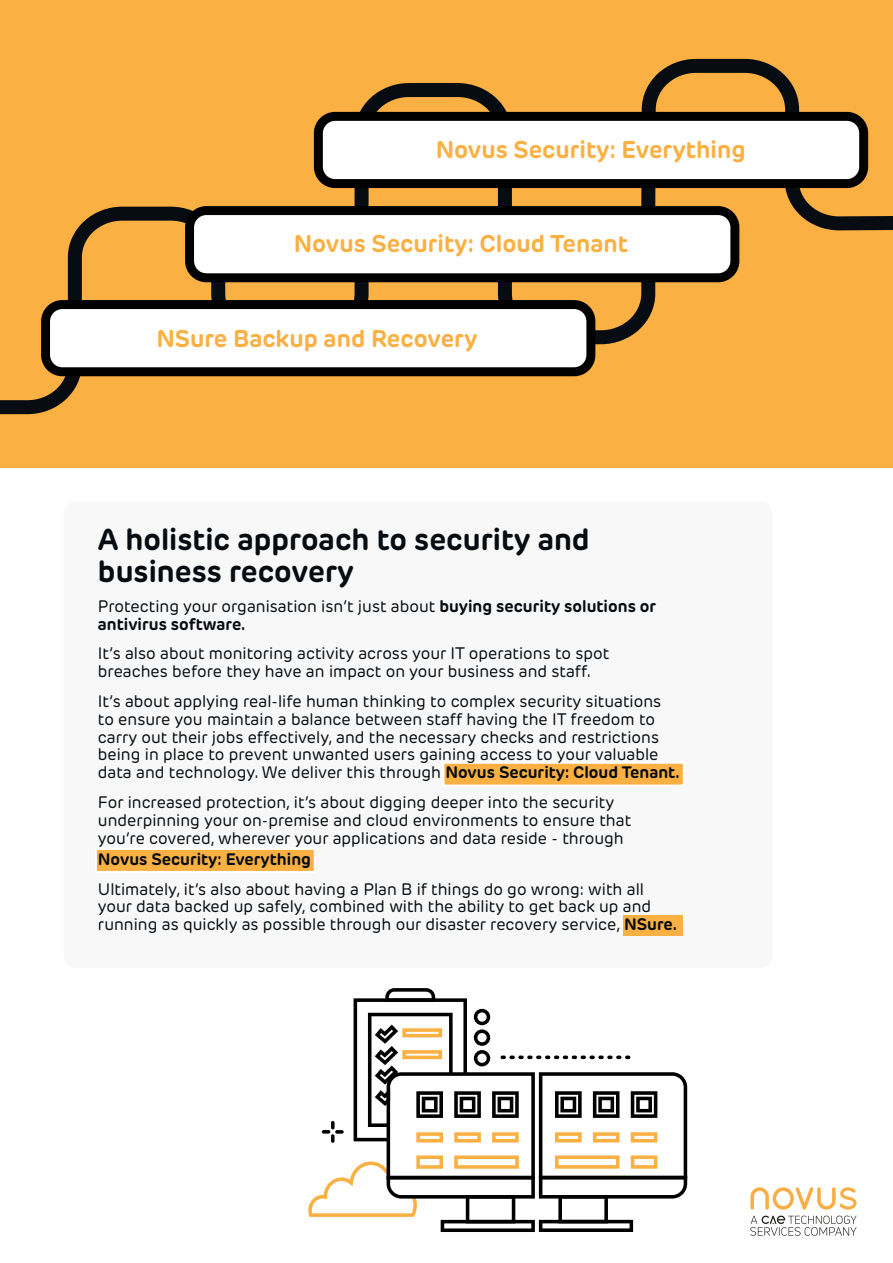
<style>
.page{position:relative;width:893px;height:1263px;background:#fff}
.page>*{position:absolute;margin:0;border:0;box-sizing:border-box;transform-origin:0 0}
.t1{font:700 30px/32.4px "Rubrik New";color:#060c11}
.t2{font:700 24px "Rubrik New";color:#fbb043}
.t3{font:16.5px/17.9px "Rubrik New";color:#060c11}
.t4{font:700 16.5px/17.9px "Rubrik New";color:#060c11}
.s1{font-weight:400}
.s2{font-weight:700}
</style>
<div class="page">
<svg style="left:750px;top:1187px;width:107px;height:49px"></svg>
<div style="left:64px;top:502px;width:709px;height:466px;background:#f7f8f7;border-radius:12px"></div>
<div style="left:442px;top:761px;width:243px;height:26px;background:#fbb043;border:2px solid #fff"></div>
<div style="left:95px;top:848px;width:221px;height:25px;background:#fbb043;border:2px solid #fff"></div>
<div style="left:623px;top:915px;width:59px;height:21px;background:#fbb043"></div>
<div style="left:0;top:0;width:893px;height:468px;background:#fbb043"></div>
<svg style="left:0;top:58px;width:893px;height:357px"></svg>
<div style="left:41px;top:300px;width:554px;height:76px;background:#fff;border:9px solid #000;border-radius:17px"></div>
<div style="left:185px;top:206px;width:554px;height:76px;background:#fff;border:9px solid #000;border-radius:17px"></div>
<div style="left:314px;top:112px;width:554px;height:76px;background:#fff;border:9px solid #000;border-radius:17px"></div>
<svg style="left:308px;top:988px;width:379px;height:244px"></svg>
<h2 class="t2" style="left:436px;top:139px;width:311px">Novus Security: Everything</h2>
<h2 class="t2" style="left:294px;top:234px;width:336px">Novus Security: Cloud Tenant</h2>
<h2 class="t2" style="left:156px;top:328px;width:323px">NSure Backup and Recovery</h2>
<h1 class="t1" style="left:98px;top:525px;width:493px">A holistic approach to security and business recovery</h1>
<p class="t4" style="left:98px;top:598px;width:560px"><span class="s1">Protecting your organisation isn’t just about</span> buying security solutions or antivirus software.</p>
<p class="t3" style="left:98px;top:646px;width:513px">It’s also about monitoring activity across your IT operations to spot breaches before they have an impact on your business and staff.</p>
<p class="t3" style="left:98px;top:693px;width:583px">It’s about applying real-life human thinking to complex security situations to ensure you maintain a balance between staff having the IT freedom to carry out their jobs effectively, and the necessary checks and restrictions being in place to prevent unwanted users gaining access to your valuable data and technology. We deliver this through <span class="s2">Novus Security: Cloud Tenant.</span></p>
<p class="t3" style="left:98px;top:795px;width:535px">For increased protection, it’s about digging deeper into the security underpinning your on-premise and cloud environments to ensure that you’re covered, wherever your applications and data reside - through</p>
<p class="t4" style="left:98px;top:851px;width:215px">Novus Security: Everything</p>
<p class="t3" style="left:98px;top:881px;width:581px">Ultimately, it’s also about having a Plan B if things do go wrong: with all your data backed up safely, combined with the ability to get back up and running as quickly as possible through our disaster recovery service, <span class="s2">NSure.</span></p>
</div>
